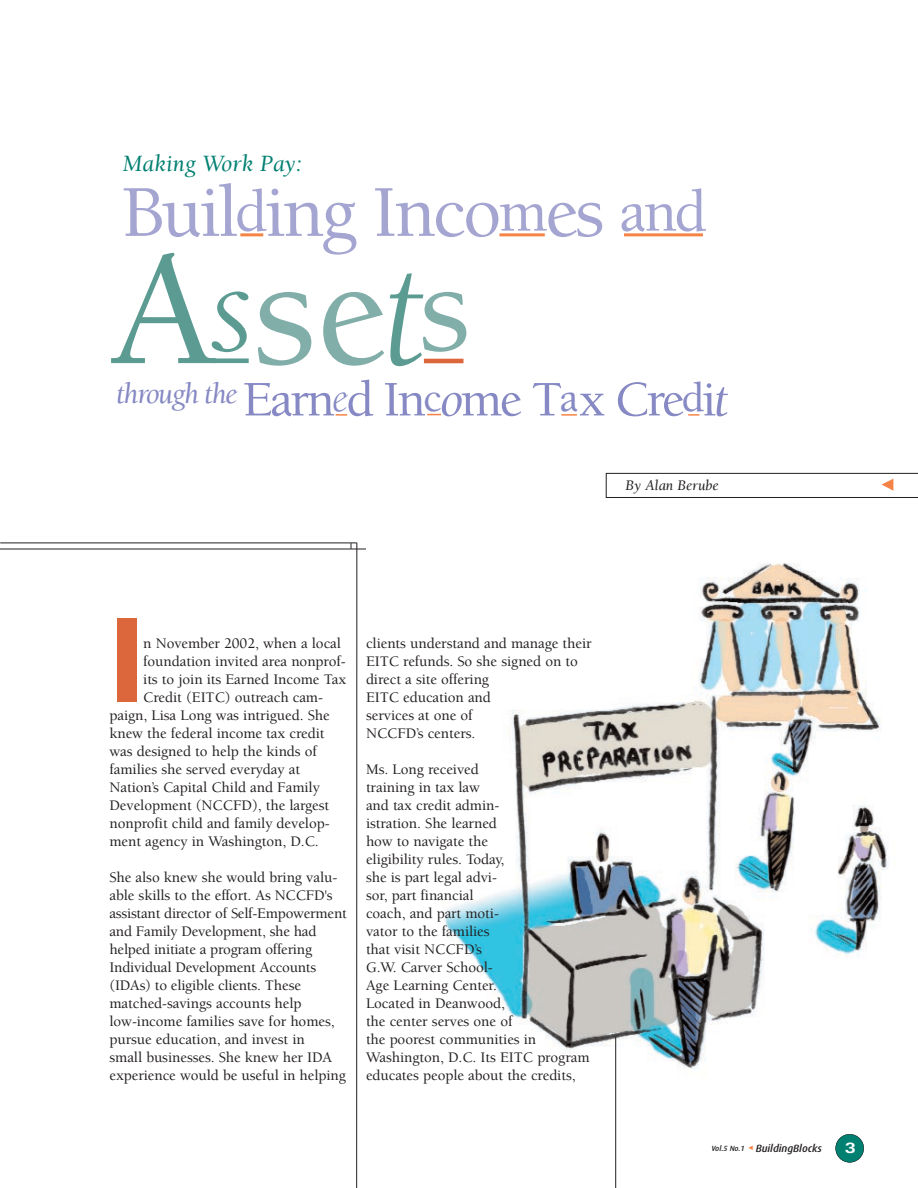
<style>
.page{position:relative;width:918px;height:1188px;background:#fff}
.page>*{position:absolute;margin:0;border:0;box-sizing:border-box;transform-origin:0 0}
.t1{font:500 160.95px "Berkeley";color:#82aea9}
.t2{font:700 121.35px "Dax";color:#dd673d}
.t3{font:500 75px "Berkeley";letter-spacing:-.04em;color:#a5a5d2}
.t4{font:500 51px "Berkeley";letter-spacing:-.05em;color:#8689c3}
.t5{font:italic 24px "Berkeley";color:#008071}
.t6{font:500 15px/18px "Berkeley";letter-spacing:-.005em;color:#231f20}
.t7{font:italic 15px "Berkeley";color:#231f20}
.t8{font:700 expanded 14.85px "Zurich BT";color:#fff}
.t9{font:italic 500 10.5px "Dax";color:#231f20}
.t10{font:italic 500 7.5px "Dax";color:#231f20}
.s1{font-size:60px}
.s2{font-size:167.7px;color:#5c9b92}
.s3{font-weight:400;font-style:italic;font-size:130.8px;color:#5c9b92}
.s4{font-weight:400;font-style:italic;color:#5c9b92}
.s5{font-size:130.8px}
.s6{font-weight:400;font-style:italic;font-size:42px}
.s7{font-size:42px}
.s8{font-weight:400;font-style:italic}
</style>
<div class="page">
<img style="left:443px;top:563px;width:446px;height:514px">
<div style="left:213px;top:358px;width:36px;height:5px;background:#5c9b92"></div>
<hr style="left:424px;top:359px;width:40px;height:4px;background:#dd673d">
<hr style="left:240px;top:233px;width:23px;height:3px;background:#f58345">
<svg style="left:336px;top:414px;width:11px;height:2px"></svg>
<svg style="left:427px;top:414px;width:14px;height:1px"></svg>
<hr style="left:356px;top:543px;width:1px;height:645px;background:#231f20">
<hr style="left:0;top:543px;width:357px;height:1px;background:#231f20">
<div style="left:836px;top:1134px;width:28px;height:28px;background:#008071;border-radius:50%"></div>
<div style="left:835px;top:1134px;width:29px;height:29px;border:1px solid #231f20;border-radius:50%"></div>
<hr style="left:0;top:549px;width:366px;height:1px;background:#231f20">
<hr style="left:615px;top:1037px;width:1px;height:151px;background:#231f20">
<svg style="left:606px;top:473px;width:312px;height:25px"></svg>
<div style="left:366px;top:555px;width:268px;height:63px;background:#fff"></div>
<svg style="left:561px;top:414px;width:16px;height:2px"></svg>
<svg style="left:688px;top:414px;width:11px;height:2px"></svg>
<hr style="left:500px;top:233px;width:45px;height:3px;background:#f58345">
<hr style="left:624px;top:233px;width:79px;height:3px;background:#f58345">
<h3 class="t5" style="left:123px;top:154px;width:181px">Making Work Pay:</h3>
<h3 class="t3" style="left:123px;top:183px;width:585px">Buil<span class="s1">d</span>ing Inco<span class="s1">m</span>es <span class="s1">and</span></h3>
<h1 class="t1" style="left:110px;top:250px;width:362px"><span class="s2">A</span><span class="s3">s</span>se<span class="s4">t</span><span class="s5">s</span></h1>
<h3 class="t4" style="left:116px;top:379px;width:614px"><sup>through</sup> <sup>the</sup> Earn<span class="s6">e</span>d In<span class="s7">c</span><span class="s8">o</span>me T<span class="s7">a</span>x Cre<span class="s7">d</span>i<span class="s8">t</span></h3>
<p class="t7" style="left:625px;top:479px;width:95px">By Alan Berube</p>
<h2 class="t2" style="left:110px;top:601px;width:37px">I</h2>
<p class="t6" style="left:143px;top:636px;width:199px">n November 2002, when a local</p>
<p class="t6" style="left:143px;top:654px;width:204px">foundation invited area nonprof-</p>
<p class="t6" style="left:143px;top:672px;width:204px">its to join its Earned Income Tax</p>
<p class="t6" style="left:143px;top:690px;width:181px">Credit (EITC) outreach cam-</p>
<p class="t6" style="left:110px;top:708px;width:222px">paign, Lisa Long was intrigued. She</p>
<p class="t6" style="left:110px;top:726px;width:217px">knew the federal income tax credit</p>
<p class="t6" style="left:110px;top:744px;width:209px">was designed to help the kinds of</p>
<p class="t6" style="left:110px;top:762px;width:192px">families she served everyday at</p>
<p class="t6" style="left:110px;top:780px;width:212px">Nation’s Capital Child and Family</p>
<p class="t6" style="left:110px;top:798px;width:221px">Development (NCCFD), the largest</p>
<p class="t6" style="left:110px;top:816px;width:222px">nonprofit child and family develop-</p>
<p class="t6" style="left:110px;top:834px;width:211px">ment agency in Washington, D.C.</p>
<p class="t6" style="left:110px;top:870px;width:239px">She also knew she would bring valu&shy;able skills to the effort. As NCCFD's assistant director of Self-Empowerment and Family Development, she had helped initiate a program offering Individual Development Accounts (IDAs) to eligible clients. These matched-savings accounts help low-income families save for homes, pursue education, and invest in<br>small businesses. She knew her IDA experience would be useful in helping</p>
<p class="t6" style="left:366px;top:636px;width:227px">clients understand and manage their<br>EITC refunds. So she signed on to direct a site offering<br>EITC education and<br>services at one of<br>NCCFD’s centers.</p>
<p class="t6" style="left:366px;top:762px;width:225px">Ms. Long received<br>training in tax law<br>and tax credit admin-<br>istration. She learned<br>how to navigate the<br>eligibility rules. Today,<br>she is part legal advi-<br>sor, part financial<br>coach, and part moti-<br>vator to the families<br>that visit NCCFD’s<br>G.W. Carver School-<br>Age Learning Center.<br>Located in Deanwood,<br>the center serves one of<br>the poorest communities in<br>Washington, D.C. Its EITC program educates people about the credits,</p>
<p class="t10" style="left:711px;top:1145px;width:43px">Vol.5 No.1 <sup>-</sup></p>
<p class="t9" style="left:756px;top:1145px;width:68px">BuildingBlocks</p>
<p class="t8" style="left:845px;top:1143px;width:12px">3</p>
</div>
